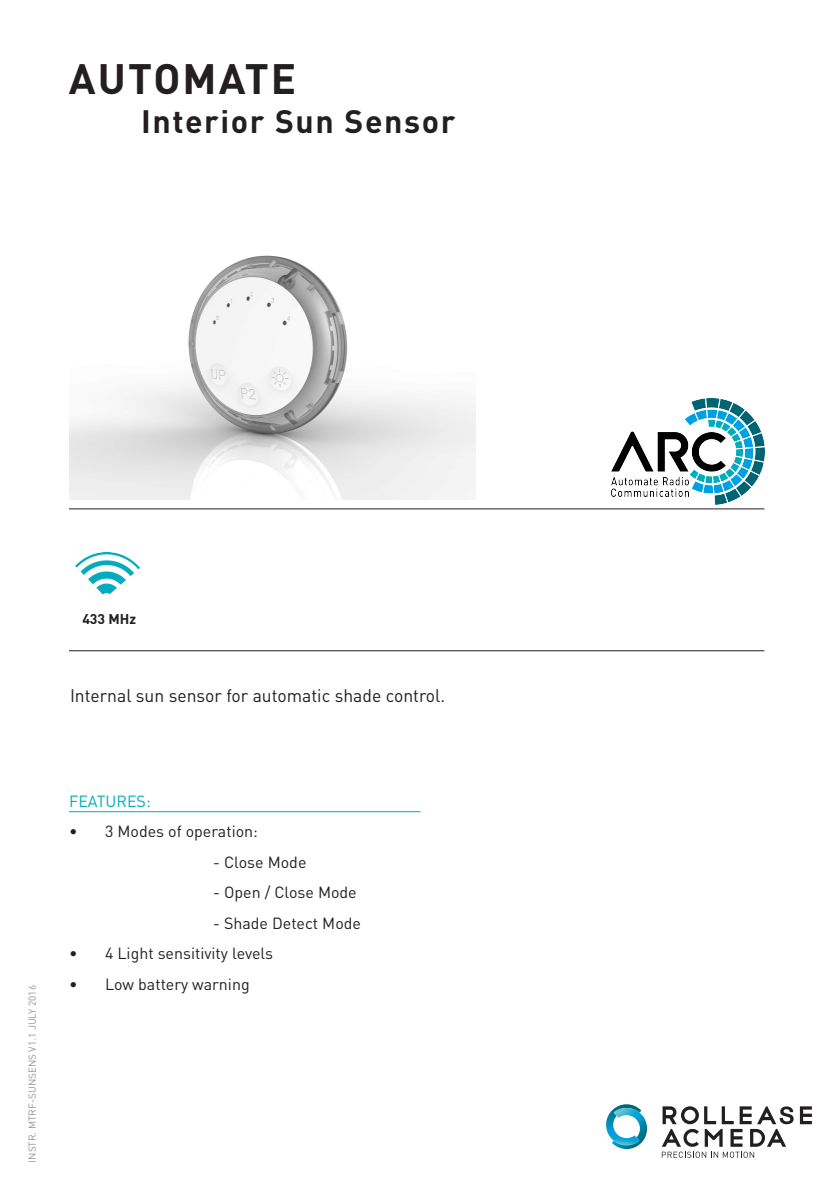
<style>
.page{position:relative;width:840px;height:1191px;background:#fff}
.page>*{position:absolute;margin:0;border:0;box-sizing:border-box;transform-origin:0 0}
.t1{font:700 42px "DINOT";letter-spacing:.05em;color:#231f20}
.t2{font:700 32px "DINOT";letter-spacing:.05em;color:#231f20}
.Copy{font:18px "DINOT";color:#231f20}
.Copy-2{font:16px "DINOT";color:#231f20}
.Copy-3{font:16px "DINOT";color:#00acbc}
.Copy-4{font:700 14px "DINOT";color:#231f20}
.Copy-5{font:10px "DINOT";color:#939598}
</style>
<div class="page">
<hr style="left:69px;top:508px;width:694px;height:1px;background:#231f20">
<hr style="left:69px;top:650px;width:694px;height:1px;background:#231f20">
<img style="left:611px;top:398px;width:152px;height:106px">
<img style="left:69px;top:255px;width:406px;height:244px">
<svg style="left:606px;top:1104px;width:40px;height:45px"></svg>
<svg style="left:799px;top:1106px;width:12px;height:18px"></svg>
<svg style="left:661px;top:1106px;width:132px;height:51px"></svg>
<hr style="left:69px;top:811px;width:351px;height:1px;background:#00acbc">
<img style="left:75px;top:553px;width:65px;height:42px">
<p class="t1" style="left:69px;top:52px;width:229px">AUTOMATE</p>
<p class="t2" style="left:141px;top:100px;width:316px">Interior Sun Sensor</p>
<p class="Copy-4" style="left:82px;top:609px;width:55px">433 MHz</p>
<p class="Copy" style="left:70px;top:684px;width:376px">Internal sun sensor for automatic shade control.</p>
<p class="Copy-5" style="left:26px;top:1162px;width:179px;rotate:-90deg">INSTR. MTRF-SUNSENS V1.1 JULY 2016</p>
<p class="Copy-3" style="left:69px;top:790px;width:83px">FEATURES:</p>
<p class="Copy-2" style="left:69px;top:821px;width:190px">• 3 Modes of operation:</p>
<p class="Copy-2" style="left:213px;top:852px;width:95px">- Close Mode</p>
<p class="Copy-2" style="left:213px;top:882px;width:145px">- Open / Close Mode</p>
<p class="Copy-2" style="left:213px;top:913px;width:149px">- Shade Detect Mode</p>
<p class="Copy-2" style="left:69px;top:943px;width:205px">• 4 Light sensitivity levels</p>
<p class="Copy-2" style="left:69px;top:974px;width:182px">• Low battery warning</p>
</div>
